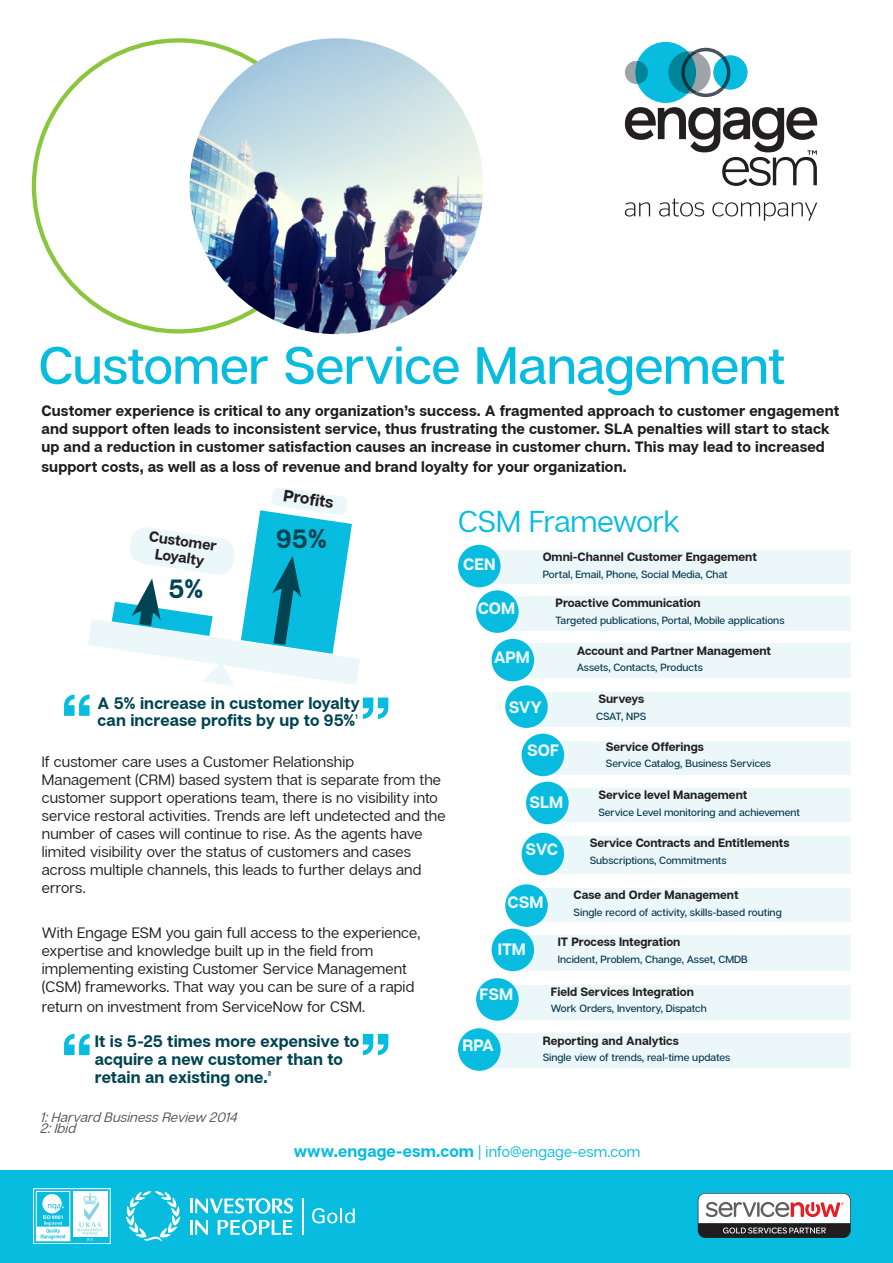
<style>
.page{position:relative;width:893px;height:1263px;background:#fff}
.page>*{position:absolute;margin:0;border:0;box-sizing:border-box;transform-origin:0 0}
.Box3_Text{font:500 52.5px "Articulat C Fv 2";letter-spacing:-.005em;color:#07bcdf}
.Box3_Text-2{font:30px "Articulat C Fv 2 Text";letter-spacing:-.01em;color:#07bcdf}
.t1{font:700 26.25px "Articulat C Fv 2";color:#004452}
.Box2_Text{font:700 16.5px "Articulat C Fv 2";letter-spacing:.005em;color:#004452}
.t2{font:700 16.5px "Articulat C Fv 2";color:#ecf7fa}
.t3{font:700 16.35px "Articulat C Fv 2";color:#231f20}
.Box2_Text-2{font:15px/18px "Articulat C Fv 2 Text";letter-spacing:.005em;color:#211d1e}
.Box2_Text-3{font:700 15px/18px "Articulat C Fv 2";letter-spacing:.01em;color:#211d1e}
.t4{font:15px "Articulat C Fv 2 Text";letter-spacing:.005em;color:#07bcdf}
.t5{font:700 14.7px "Articulat C Fv 2";color:#231f20}
.Box2_Text-4{font:italic 13.5px "Articulat C Fv 2 Text";color:#535357}
.t6{font:700 12px "Articulat C Fv 2";color:#231f20}
.t7{font:500 10.5px "Articulat C Fv 2";color:#06384f}
.s1{font-family:"Articulat C Fv 2";font-weight:700;font-size:16.5px}
</style>
<div class="page">
<div style="left:0;top:1170px;width:893px;height:93px;background:#07bcdf"></div>
<svg style="left:698px;top:1193px;width:153px;height:45px;background:#a99fa1"></svg>
<img style="left:190px;top:38px;width:293px;height:296px">
<hr style="left:190px;top:1220px;width:3px;height:15px;background:#fff">
<svg style="left:195px;top:1220px;width:13px;height:15px"></svg>
<svg style="left:218px;top:1220px;width:74px;height:15px"></svg>
<hr style="left:190px;top:1198px;width:3px;height:15px;background:#fff">
<svg style="left:195px;top:1198px;width:98px;height:15px"></svg>
<svg style="left:126px;top:1191px;width:55px;height:51px"></svg>
<svg style="left:312px;top:1208px;width:43px;height:15px"></svg>
<hr style="left:302px;top:1198px;width:2px;height:37px;background:#fff">
<svg style="left:33px;top:1188px;width:77px;height:56px"></svg>
<svg style="left:625px;top:202px;width:25px;height:15px"></svg>
<svg style="left:659px;top:199px;width:45px;height:18px"></svg>
<svg style="left:712px;top:202px;width:105px;height:19px"></svg>
<svg style="left:625px;top:107px;width:192px;height:79px"></svg>
<div style="left:635px;top:42px;width:61px;height:61px;background:#07bcdf;border-radius:50%"></div>
<div style="left:713px;top:55px;width:34px;height:35px;background:#07bcdf;border-radius:50%"></div>
<svg style="left:668px;top:48px;width:62px;height:49px"></svg>
<svg style="left:625px;top:61px;width:23px;height:23px"></svg>
<div style="left:523px;top:692px;width:328px;height:34px;background:#ecf7fa"></div>
<div style="left:523px;top:644px;width:328px;height:34px;background:#ecf7fa"></div>
<div style="left:536px;top:837px;width:315px;height:37px;background:#ecf7fa"></div>
<div style="left:501px;top:596px;width:350px;height:34px;background:#ecf7fa"></div>
<div style="left:520px;top:888px;width:331px;height:34px;background:#ecf7fa"></div>
<div style="left:489px;top:550px;width:362px;height:34px;background:#ecf7fa"></div>
<div style="left:505px;top:884px;width:43px;height:43px;background:#07bcdf;border-radius:50%"></div>
<div style="left:476px;top:590px;width:43px;height:43px;background:#07bcdf;border-radius:50%"></div>
<div style="left:522px;top:833px;width:42px;height:42px;background:#07bcdf;border-radius:50%"></div>
<div style="left:492px;top:639px;width:42px;height:42px;background:#07bcdf;border-radius:50%"></div>
<div style="left:505px;top:685px;width:43px;height:43px;background:#07bcdf;border-radius:50%"></div>
<div style="left:544px;top:789px;width:307px;height:33px;background:#ecf7fa"></div>
<div style="left:536px;top:741px;width:315px;height:33px;background:#ecf7fa"></div>
<div style="left:522px;top:734px;width:42px;height:42px;background:#07bcdf;border-radius:50%"></div>
<div style="left:526px;top:782px;width:43px;height:42px;background:#07bcdf;border-radius:50%"></div>
<div style="left:458px;top:545px;width:43px;height:42px;background:#07bcdf;border-radius:50%"></div>
<div style="left:497px;top:985px;width:354px;height:34px;background:#ecf7fa"></div>
<div style="left:489px;top:1034px;width:362px;height:34px;background:#ecf7fa"></div>
<div style="left:458px;top:1028px;width:43px;height:43px;background:#07bcdf;border-radius:50%"></div>
<div style="left:476px;top:978px;width:43px;height:43px;background:#07bcdf;border-radius:50%"></div>
<div style="left:504px;top:935px;width:347px;height:36px;background:#ecf7fa"></div>
<div style="left:492px;top:929px;width:42px;height:42px;background:#07bcdf;border-radius:50%"></div>
<svg style="left:88px;top:487px;width:272px;height:199px"></svg>
<svg style="left:64px;top:1034px;width:26px;height:21px"></svg>
<svg style="left:363px;top:1034px;width:25px;height:21px"></svg>
<svg style="left:64px;top:694px;width:26px;height:22px"></svg>
<svg style="left:363px;top:697px;width:25px;height:22px"></svg>
<p class="Box3_Text" style="left:39px;top:334px;width:749px">Customer Service Management</p>
<p class="Box2_Text-3" style="left:42px;top:403px;width:799px">Customer experience is critical to any organization’s success. A fragmented approach to customer engagement and support often leads to inconsistent service, thus frustrating the customer. SLA penalties will start to stack up and a reduction in customer satisfaction causes an increase in customer churn. This may lead to increased</p>
<p class="Box2_Text-3" style="left:42px;top:458px;width:587px">support costs, as well as a loss of revenue and brand loyalty for your organization.</p>
<p class="t5" style="left:150px;top:527px;width:70px;rotate:8deg">Customer</p>
<p class="t5" style="left:156px;top:545px;width:51px;rotate:8deg">Loyalty</p>
<p class="t1" style="left:168px;top:573px;width:37px">5%</p>
<p class="t3" style="left:285px;top:485px;width:52px;rotate:9deg">Profi ts</p>
<p class="t1" style="left:276px;top:522px;width:52px">95%</p>
<p class="Box2_Text" style="left:98px;top:693px;width:264px">A 5% increase in customer loyalty</p>
<p class="Box2_Text" style="left:98px;top:710px;width:262px">can increase profits by up to 95%¹</p>
<p class="Box2_Text-2" style="left:42px;top:753px;width:405px">If customer care uses a Customer Relationship Management (CRM) based system that is separate from the customer support operations team, there is no visibility into service restoral activities. Trends are left undetected and the number of cases will continue to rise. As the agents have limited visibility over the status of customers and cases across multiple channels, this leads to further delays and errors.</p>
<p class="Box2_Text-2" style="left:42px;top:924px;width:380px">With Engage ESM you gain full access to the experience, expertise and knowledge built up in the field from implementing existing Customer Service Management (CSM) frameworks. That way you can be sure of a rapid</p>
<p class="Box2_Text-2" style="left:42px;top:998px;width:325px">return on investment from ServiceNow for CSM.</p>
<p class="Box2_Text" style="left:95px;top:1031px;width:266px">It is 5-25 times more expensive to</p>
<p class="Box2_Text" style="left:95px;top:1049px;width:250px">acquire a new customer than to</p>
<p class="Box2_Text" style="left:95px;top:1067px;width:178px">retain an existing one.²</p>
<p class="Box2_Text-4" style="left:40px;top:1110px;width:203px">1:HarvardBusinessReview 2014</p>
<p class="Box2_Text-4" style="left:40px;top:1120px;width:41px">2:Ibid</p>
<p class="Box3_Text-2" style="left:458px;top:504px;width:223px">CSM Framework</p>
<p class="t2" style="left:463px;top:554px;width:34px">CEN</p>
<p class="t2" style="left:478px;top:598px;width:39px">COM</p>
<p class="t6" style="left:543px;top:550px;width:216px">Omni-Channel Customer Engagement</p>
<p class="t7" style="left:543px;top:568px;width:187px">Portal, Email, Phone, Social Media, Chat</p>
<p class="t6" style="left:555px;top:596px;width:147px">Proactive Communication</p>
<p class="t7" style="left:555px;top:614px;width:231px">Targeted publications, Portal, Mobile applications</p>
<p class="t2" style="left:494px;top:647px;width:38px">APM</p>
<p class="t2" style="left:509px;top:697px;width:35px">SVY</p>
<p class="t6" style="left:577px;top:643px;width:196px">Account and Partner Management</p>
<p class="t7" style="left:577px;top:661px;width:128px">Assets, Contacts, Products</p>
<p class="t6" style="left:598px;top:692px;width:47px">Surveys</p>
<p class="t7" style="left:596px;top:710px;width:52px">CSAT, NPS</p>
<p class="t2" style="left:527px;top:740px;width:33px">SOF</p>
<p class="t6" style="left:606px;top:739px;width:100px">Service Offerings</p>
<p class="t7" style="left:606px;top:757px;width:167px">Service Catalog, Business Services</p>
<p class="t2" style="left:529px;top:792px;width:35px">SLM</p>
<p class="t6" style="left:598px;top:788px;width:150px">Service level Management</p>
<p class="t7" style="left:598px;top:806px;width:203px">Service Level monitoring and achievement</p>
<p class="t2" style="left:526px;top:839px;width:34px">SVC</p>
<p class="t6" style="left:590px;top:836px;width:201px">Service Contracts and Entitlements</p>
<p class="t7" style="left:590px;top:854px;width:138px">Subscriptions, Commitments</p>
<p class="t2" style="left:507px;top:892px;width:37px">CSM</p>
<p class="t6" style="left:574px;top:888px;width:166px">Case and Order Management</p>
<p class="t7" style="left:574px;top:906px;width:210px">Single record of activity, skills-based routing</p>
<p class="t2" style="left:498px;top:939px;width:30px">ITM</p>
<p class="t2" style="left:479px;top:984px;width:35px">FSM</p>
<p class="t2" style="left:462px;top:1035px;width:33px">RPA</p>
<p class="t6" style="left:558px;top:935px;width:124px">IT Process Integration</p>
<p class="t7" style="left:558px;top:953px;width:191px">Incident, Problem, Change, Asset, CMDB</p>
<p class="t6" style="left:551px;top:984px;width:144px">Field Services Integration</p>
<p class="t7" style="left:551px;top:1002px;width:157px">Work Orders, Inventory, Dispatch</p>
<p class="t6" style="left:543px;top:1033px;width:138px">Reporting and Analytics</p>
<p class="t7" style="left:543px;top:1051px;width:189px">Single view of trends, real-time updates</p>
<p class="t4" style="left:294px;top:1143px;width:348px"><span class="s1">www.engage-esm.com</span> | info@engage-esm.com</p>
</div>
